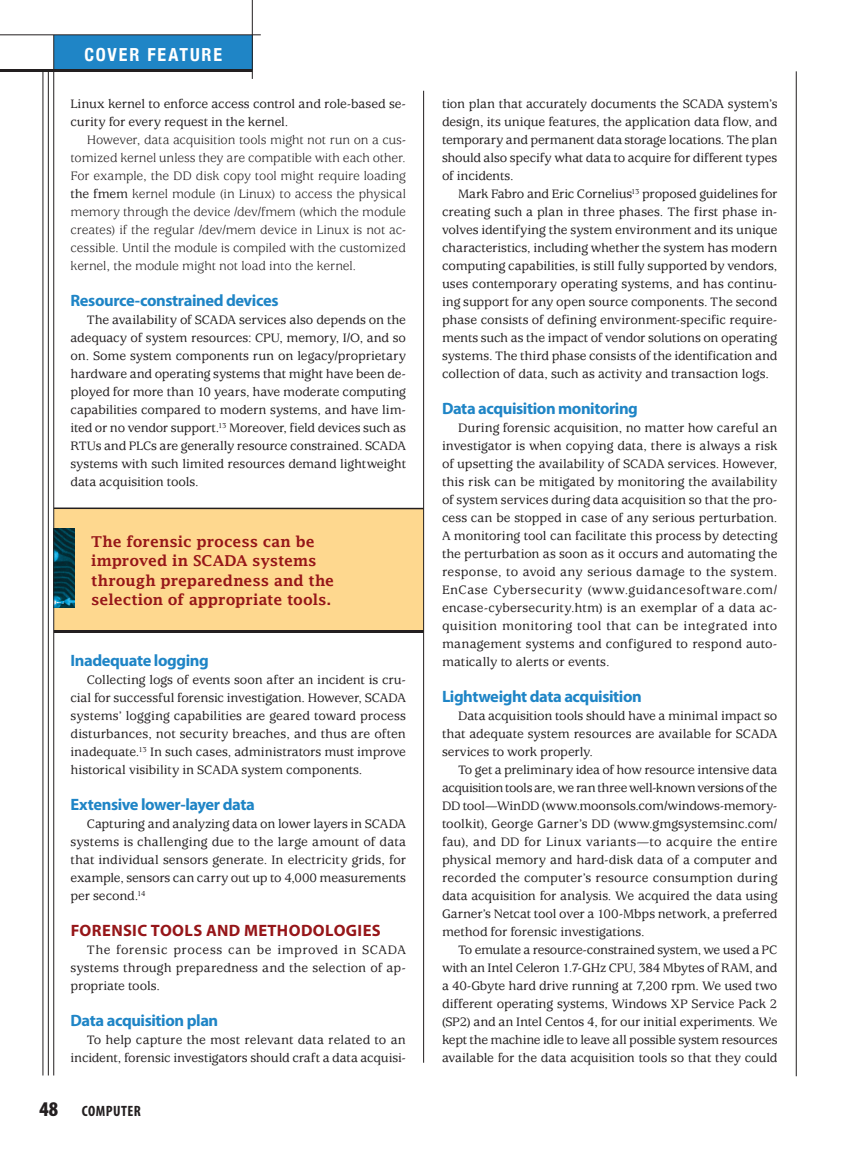
<style>
.page{position:relative;width:851px;height:1161px;background:#fff}
.page>*{position:absolute;margin:0;border:0;box-sizing:border-box;transform-origin:0 0}
.t1{font:700 condensed 18px "Helvetica Neue";letter-spacing:.1em;color:#fff}
.t2{font:700 16.5px "Myriad Pro";letter-spacing:-.025em;color:#1f85c6}
.t3{font:700 16.5px "Myriad Pro";letter-spacing:.025em;color:#961619}
.t4{font:600 15px/19.5px "Lucida Fax";color:#961619}
.t5{font:700 condensed 15px "Myriad Pro";letter-spacing:.03em;color:#231f20}
.t6{font:500 13.5px/18px "Usherwood Std";color:#231f20;text-align:justify}
.t7{font:13.5px/18px "Usherwood Std";letter-spacing:-.01em;color:#231f20;text-align:justify}
.s1{font-weight:500}
.s2{font-weight:900;font-size:21px}
</style>
<div class="page">
<div style="left:54px;top:35px;width:198px;height:35px;background:#1f85c6"></div>
<hr style="left:0;top:69px;width:252px;height:3px;background:#231f20">
<hr style="left:0;top:34px;width:261px;height:1px;background:#231f20">
<hr style="left:252px;top:0;width:1px;height:79px;background:#231f20">
<hr style="left:795px;top:71px;width:1px;height:1005px;background:#231f20">
<div style="left:54px;top:509px;width:369px;height:123px;background:#fed88f"></div>
<hr style="left:54px;top:508px;width:369px;height:1px;background:#231f20">
<img style="left:54px;top:529px;width:21px;height:79px">
<hr style="left:54px;top:630px;width:369px;height:3px;background:#231f20">
<hr style="left:423px;top:91px;width:1px;height:972px;background:#231f20">
<hr style="left:48px;top:70px;width:1px;height:1006px;background:#231f20">
<hr style="left:53px;top:35px;width:1px;height:1041px;background:#231f20">
<hr style="left:43px;top:70px;width:1px;height:1006px;background:#231f20">
<h1 class="t1" style="left:84px;top:43px;width:139px">COVER FEATURE</h1>
<p class="t6" style="left:70px;top:95px;width:337px">Linux kernel to enforce access control and role-based se&shy;curity for every request in the kernel.</p>
<p class="t7" style="left:70px;top:131px;width:337px;text-indent:16px">However, data acquisition tools might not run on a cus&shy;tomized kernel unless they are compatible with each other.<br>For example, the DD disk copy tool might require loading <span class="s1">the fmem</span> kernel module (in Linux) to access the physical memory through the device /dev/fmem (which the module creates) if the regular /dev/mem device in Linux is not ac&shy;cessible. Until the module is compiled with the customized kernel, the module might not load into the kernel.</p>
<p class="t2" style="left:70px;top:290px;width:209px">Resource-constrained devices</p>
<p class="t6" style="left:70px;top:311px;width:337px;text-indent:16px">The availability of SCADA services also depends on the adequacy of system resources: CPU, memory, I/O, and so on. Some system components run on legacy/proprietary hardware and operating systems that might have been de&shy;ployed for more than 10 years, have moderate computing capabilities compared to modern systems, and have lim&shy;ited or no vendor support.<sup>13</sup> Moreover, field devices such as RTUs and PLCs are generally resource constrained. SCADA systems with such limited resources demand lightweight data acquisition tools.</p>
<p class="t4" style="left:91px;top:531px;width:244px">The forensic process can be improved in SCADA systems through preparedness and the selection of appropriate tools.</p>
<p class="t2" style="left:70px;top:650px;width:140px">Inadequate logging</p>
<p class="t6" style="left:70px;top:671px;width:337px;text-indent:16px">Collecting logs of events soon after an incident is cru&shy;cial for successful forensic investigation. However, SCADA systems’ logging capabilities are geared toward process disturbances, not security breaches, and thus are often inadequate.<sup>13</sup> In such cases, administrators must improve historical visibility in SCADA system components.</p>
<p class="t2" style="left:70px;top:794px;width:186px">Extensive lower-layer data</p>
<p class="t6" style="left:70px;top:815px;width:337px;text-indent:16px">Capturing and analyzing data on lower layers in SCADA systems is challenging due to the large amount of data that individual sensors generate. In electricity grids, for example, sensors can carry out up to 4,000 measurements per second.<sup>14</sup></p>
<p class="t3" style="left:71px;top:920px;width:311px">FORENSIC TOOLS AND METHODOLOGIES</p>
<p class="t6" style="left:70px;top:941px;width:337px;text-indent:16px">The forensic process can be improved in SCADA systems through preparedness and the selection of ap&shy;propriate tools.</p>
<p class="t2" style="left:70px;top:1010px;width:149px">Data acquisition plan</p>
<p class="t6" style="left:70px;top:1031px;width:337px;text-align:right">To help capture the most relevant data related to an incident, forensic investigators should craft a data acquisi-</p>
<p class="t5" style="left:39px;top:1102px;width:103px"><span class="s2">48</span> COMPUTER</p>
<p class="t6" style="left:442px;top:95px;width:337px">tion plan that accurately documents the SCADA system’s design, its unique features, the application data flow, and temporary and permanent data storage locations. The plan should also specify what data to acquire for different types of incidents.</p>
<p class="t6" style="left:442px;top:185px;width:337px;text-indent:16px">Mark Fabro and Eric Cornelius<sup>13</sup> proposed guidelines for creating such a plan in three phases. The first phase in&shy;volves identifying the system environment and its unique characteristics, including whether the system has modern computing capabilities, is still fully supported by vendors, uses contemporary operating systems, and has continu&shy;ing support for any open source components. The second phase consists of defining environment-specific require&shy;ments such as the impact of vendor solutions on operating systems. The third phase consists of the identification and collection of data, such as activity and transaction logs.</p>
<p class="t2" style="left:442px;top:398px;width:197px">Data acquisition monitoring</p>
<p class="t6" style="left:442px;top:419px;width:337px;text-indent:16px">During forensic acquisition, no matter how careful an investigator is when copying data, there is always a risk of upsetting the availability of SCADA services. However, this risk can be mitigated by monitoring the availability of system services during data acquisition so that the pro&shy;cess can be stopped in case of any serious perturbation.<br>A monitoring tool can facilitate this process by detecting the perturbation as soon as it occurs and automating the response, to avoid any serious damage to the system.<br>EnCase Cybersecurity (www.guidancesoftware.com/ encase-cybersecurity.htm) is an exemplar of a data ac&shy;quisition monitoring tool that can be integrated into management systems and configured to respond auto&shy;matically to alerts or events.</p>
<p class="t2" style="left:442px;top:686px;width:201px">Lightweight data acquisition</p>
<p class="t6" style="left:442px;top:707px;width:337px;text-indent:16px">Data acquisition tools should have a minimal impact so that adequate system resources are available for SCADA services to work properly.</p>
<p class="t6" style="left:442px;top:761px;width:337px;text-indent:16px">To get a preliminary idea of how resource intensive data acquisition tools are, we ran three well-known versions of the DD tool—WinDD (www.moonsols.com/windows-memory&shy;toolkit), George Garner’s DD (www.gmgsystemsinc.com/ fau), and DD for Linux variants—to acquire the entire physical memory and hard-disk data of a computer and recorded the computer’s resource consumption during data acquisition for analysis. We acquired the data using Garner’s Netcat tool over a 100-Mbps network, a preferred method for forensic investigations.</p>
<p class="t6" style="left:442px;top:941px;width:337px;text-indent:16px">To emulate a resource-constrained system, we used a PC with an Intel Celeron 1.7-GHz CPU, 384 Mbytes of RAM, and a 40-Gbyte hard drive running at 7,200 rpm. We used two different operating systems, Windows XP Service Pack 2 (SP2) and an Intel Centos 4, for our initial experiments. We kept the machine idle to leave all possible system resources available for the data acquisition tools so that they could</p>
</div>
